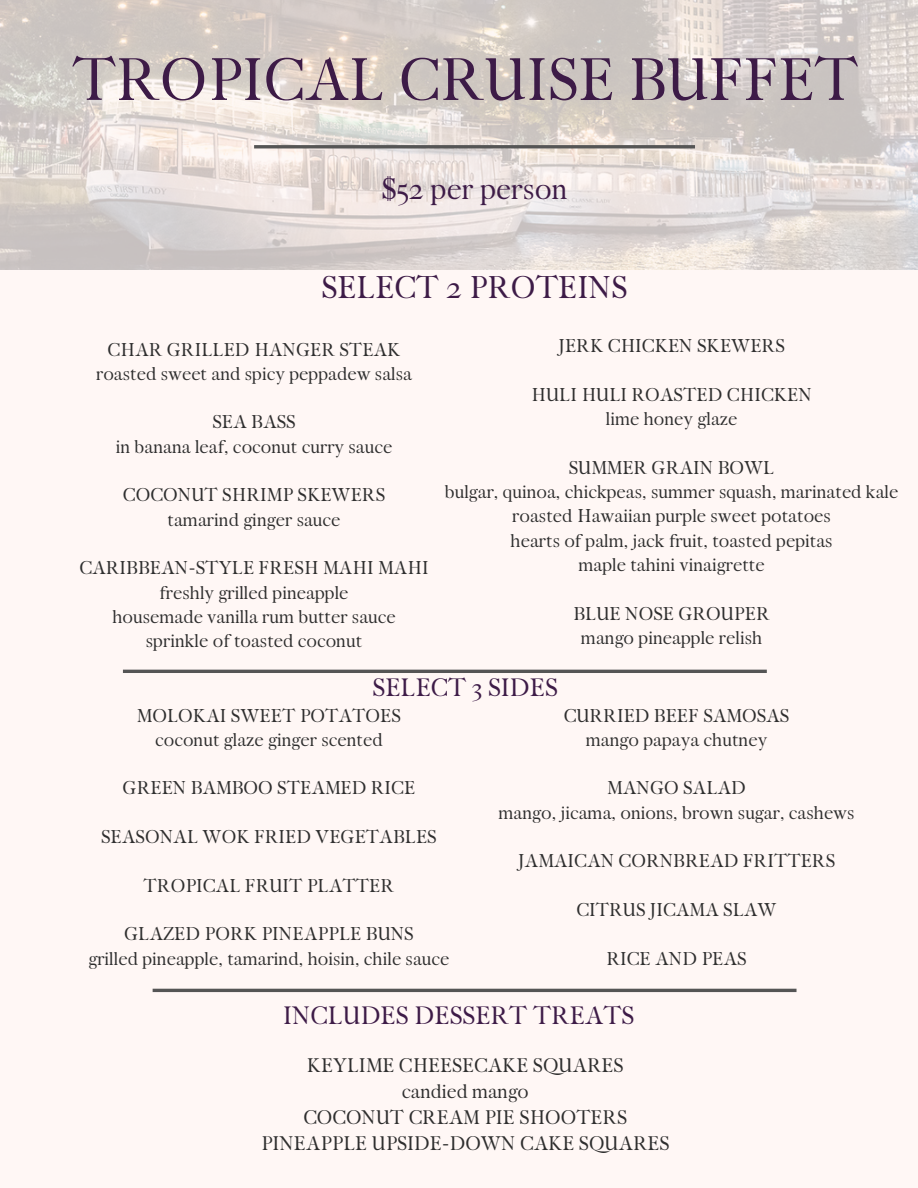
<style>
.page{position:relative;width:918px;height:1188px;background:#fff7f5}
.page>*{position:absolute;margin:0;border:0;box-sizing:border-box;transform-origin:0 0}
.t1{font:56.85px "Faraz";color:#3d1b47}
.t2{font:29.85px "Faraz";color:#3d1b47}
.t3{font:28.5px "Faraz";color:#3d1b47}
.t4{font:23.85px "Faraz";color:#3d1b47}
.t5{font:18.75px "Faraz";color:#2e2e2e}
.t6{font:17.7px/24.3px "Faraz";color:#2e2e2e;text-align:center}
</style>
<div class="page">
<img style="left:0;top:0;width:918px;height:270px">
<hr style="left:254px;top:145px;width:441px;height:3px;background:#555">
<hr style="left:123px;top:670px;width:644px;height:3px;background:#555">
<hr style="left:153px;top:989px;width:644px;height:3px;background:#555">
<h1 class="t1" style="left:73px;top:46px;width:787px">TROPICAL CRUISE BUFFET</h1>
<h3 class="t3" style="left:381px;top:171px;width:188px">$52 per person</h3>
<p class="t2" style="left:321px;top:270px;width:308px">SELECT 2 PROTEINS</p>
<h2 class="t6" style="left:108px;top:338px;width:295px">CHAR GRILLED HANGER STEAK</h2>
<h5 class="t6" style="left:96px;top:362px;width:317px">roasted sweet and spicy peppadew salsa</h5>
<p class="t6" style="left:212px;top:410px;width:85px">SEA BASS</p>
<p class="t6" style="left:116px;top:435px;width:278px">in banana leaf, coconut curry sauce</p>
<p class="t6" style="left:123px;top:483px;width:264px">COCONUT SHRIMP SKEWERS</p>
<p class="t6" style="left:168px;top:508px;width:174px">tamarind ginger sauce</p>
<p class="t6" style="left:79px;top:556px;width:351px">CARIBBEAN-STYLE FRESH MAHI MAHI</p>
<p class="t6" style="left:160px;top:581px;width:191px">freshly grilled pineapple</p>
<p class="t6" style="left:112px;top:605px;width:285px">housemade vanilla rum butter sauce</p>
<p class="t6" style="left:146px;top:629px;width:218px">sprinkle of toasted coconut</p>
<p class="t6" style="left:558px;top:334px;width:228px">JERK CHICKEN SKEWERS</p>
<h5 class="t6" style="left:531px;top:383px;width:282px">HULI HULI ROASTED CHICKEN</h5>
<h5 class="t6" style="left:606px;top:407px;width:133px">lime honey glaze</h5>
<h5 class="t6" style="left:569px;top:456px;width:207px">SUMMER GRAIN BOWL</h5>
<h4 class="t6" style="left:445px;top:480px;width:455px">bulgar, quinoa, chickpeas, summer squash, marinated kale roasted Hawaiian purple sweet potatoes</h4>
<p class="t6" style="left:511px;top:529px;width:324px">hearts of palm, jack fruit, toasted pepitas</p>
<p class="t6" style="left:578px;top:553px;width:188px">maple tahini vinaigrette</p>
<p class="t6" style="left:573px;top:602px;width:198px">BLUE NOSE GROUPER</p>
<p class="t6" style="left:581px;top:626px;width:183px">mango pineapple relish</p>
<p class="t4" style="left:373px;top:673px;width:187px">SELECT 3 SIDES</p>
<p class="t6" style="left:137px;top:704px;width:266px">MOLOKAI SWEET POTATOES</p>
<p class="t6" style="left:155px;top:728px;width:229px">coconut glaze ginger scented</p>
<p class="t6" style="left:123px;top:776px;width:294px">GREEN BAMBOO STEAMED RICE</p>
<p class="t6" style="left:101px;top:825px;width:337px">SEASONAL WOK FRIED VEGETABLES</p>
<p class="t6" style="left:144px;top:874px;width:252px">TROPICAL FRUIT PLATTER</p>
<p class="t6" style="left:124px;top:922px;width:291px">GLAZED PORK PINEAPPLE BUNS</p>
<p class="t6" style="left:88px;top:947px;width:363px">grilled pineapple, tamarind, hoisin, chile sauce</p>
<p class="t6" style="left:564px;top:704px;width:227px">CURRIED BEEF SAMOSAS</p>
<h4 class="t6" style="left:586px;top:728px;width:183px">mango papaya chutney</h4>
<p class="t6" style="left:607px;top:776px;width:140px">MANGO SALAD</p>
<p class="t6" style="left:499px;top:801px;width:358px">mango, jicama, onions, brown sugar, cashews</p>
<h5 class="t6" style="left:518px;top:849px;width:319px">JAMAICAN CORNBREAD FRITTERS</h5>
<h5 class="t6" style="left:576px;top:898px;width:202px">CITRUS JICAMA SLAW</h5>
<h5 class="t6" style="left:606px;top:947px;width:142px">RICE AND PEAS</h5>
<p class="t4" style="left:283px;top:1001px;width:353px">INCLUDES DESSERT TREATS</p>
<p class="t5" style="left:307px;top:1054px;width:318px">KEYLIME CHEESECAKE SQUARES</p>
<p class="t5" style="left:402px;top:1080px;width:128px">candied mango</p>
<p class="t5" style="left:303px;top:1106px;width:325px">COCONUT CREAM PIE SHOOTERS</p>
<p class="t5" style="left:261px;top:1132px;width:410px">PINEAPPLE UPSIDE-DOWN CAKE SQUARES</p>
</div>
